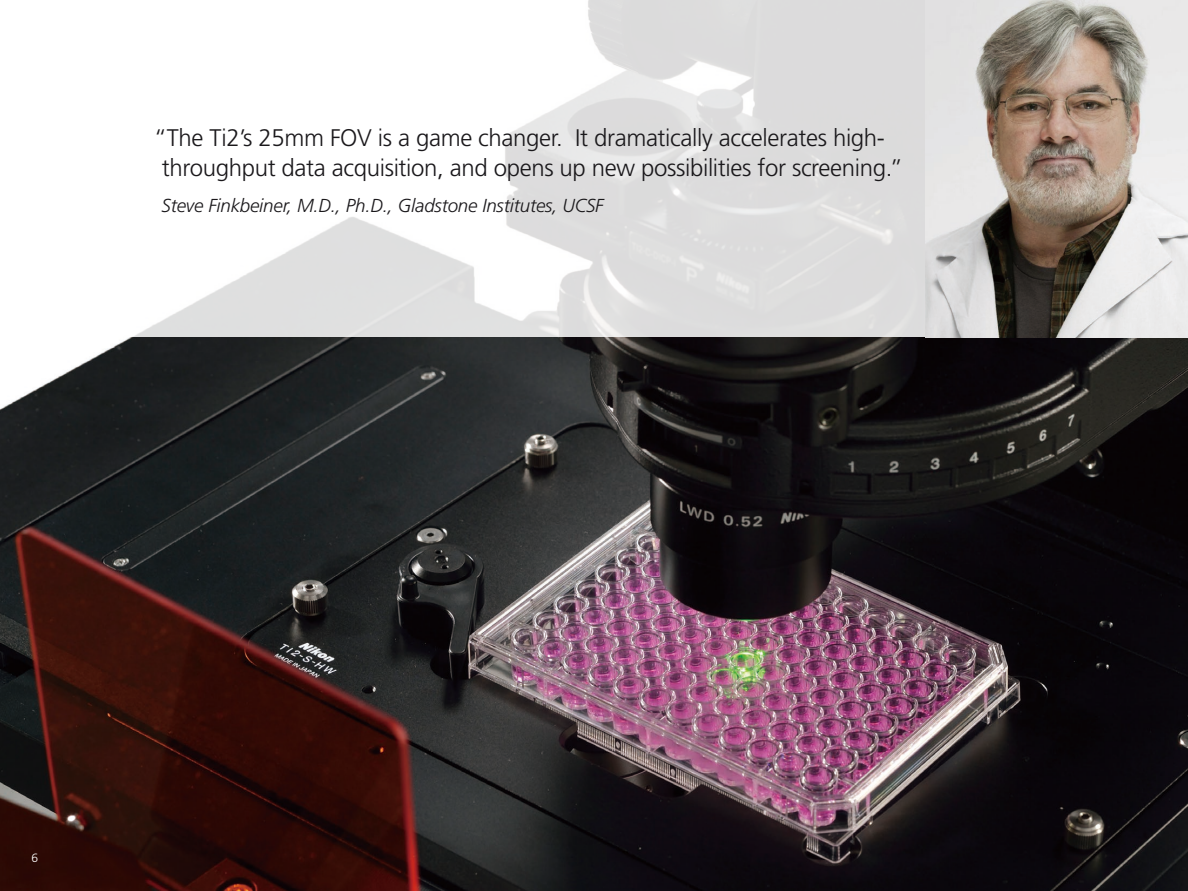
<style>
.page{position:relative;width:1188px;height:891px;background:#fff}
.page>*{position:absolute;margin:0;border:0;box-sizing:border-box;transform-origin:0 0}
.t1{font:300 24px/30px "Frutiger LT Std";letter-spacing:-.015em;color:#1a181b}
.t2{font:italic 300 18.75px "Frutiger LT Std";letter-spacing:-.01em;color:#1a181b}
.t3{font:300 12px "Frutiger LT Std";color:#fff}
</style>
<div class="page">
<img style="left:0;top:338px;width:1188px;height:553px">
<svg style="left:129px;top:0;width:796px;height:338px;fill:#e2e2e1"></svg>
<img style="left:925px;top:0;width:263px;height:338px">
<p class="t1" style="left:162px;top:123px;width:743px;text-indent:-8px">“The Ti2’s 25mm FOV is a game changer. It dramatically accelerates high&shy;throughput data acquisition, and opens up new possibilities for screening.”</p>
<p class="t2" style="left:162px;top:194px;width:444px">Steve Finkbeiner, M.D., Ph.D., Gladstone Institutes, UCSF</p>
<p class="t3" style="left:32px;top:851px;width:8px">6</p>
</div>
